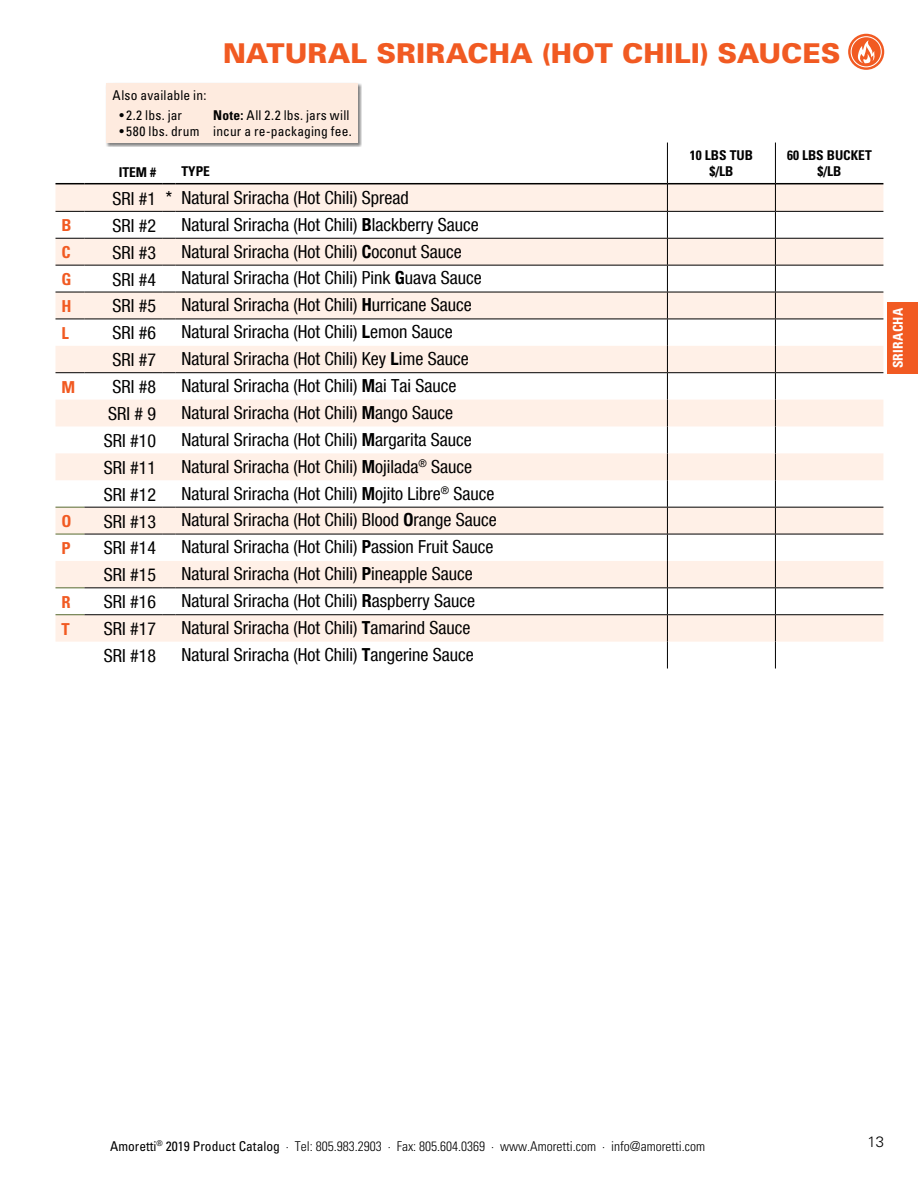
<style>
.page{position:relative;width:918px;height:1188px;background:#fff}
.page>*{position:absolute;margin:0;border:0;box-sizing:border-box;transform-origin:0 0}
.t1{font:900 27.3px "Univers";letter-spacing:.005em;color:#f15a22}
.t2{font:condensed 18px "Helvetica Neue LT Com";color:#000}
.t3{font:700 condensed 16.5px "Univers";color:#f15a22}
.t4{font:300 15px "Univers";color:#000}
.t5{font:300 condensed 13.5px "Univers";color:#000}
.t6{font:condensed 13.5px/16.2px "Univers";letter-spacing:.015em;color:#000}
.t7{font:700 condensed 13.5px/16.2px "Univers";color:#000;text-align:center}
.t8{font:700 condensed 13.5px "Univers";letter-spacing:.02em;color:#fff}
.s1{font-weight:700}
.s2{font-weight:400}
</style>
<div class="page">
<svg style="left:848px;top:34px;width:36px;height:36px"></svg>
<svg style="left:851px;top:36px;width:31px;height:31px"></svg>
<div style="left:887px;top:303px;width:31px;height:71px;background:#f15a22"></div>
<svg style="left:56px;top:184px;width:827px;height:458px;fill:#fff0e7"></svg>
<svg style="left:56px;top:211px;width:28px;height:1px"></svg>
<hr style="left:84px;top:211px;width:78px;height:1px;background:#000">
<svg style="left:162px;top:211px;width:14px;height:1px"></svg>
<hr style="left:176px;top:211px;width:491px;height:1px;background:#000">
<hr style="left:667px;top:211px;width:108px;height:1px;background:#000">
<hr style="left:775px;top:211px;width:108px;height:1px;background:#000">
<svg style="left:56px;top:265px;width:28px;height:1px"></svg>
<hr style="left:84px;top:265px;width:78px;height:1px;background:#000">
<svg style="left:162px;top:265px;width:14px;height:1px"></svg>
<hr style="left:176px;top:265px;width:491px;height:1px;background:#000">
<hr style="left:667px;top:265px;width:108px;height:1px;background:#000">
<hr style="left:775px;top:265px;width:108px;height:1px;background:#000">
<svg style="left:56px;top:319px;width:28px;height:1px"></svg>
<hr style="left:84px;top:319px;width:78px;height:1px;background:#000">
<svg style="left:162px;top:319px;width:14px;height:1px"></svg>
<hr style="left:176px;top:319px;width:491px;height:1px;background:#000">
<hr style="left:667px;top:319px;width:108px;height:1px;background:#000">
<hr style="left:775px;top:319px;width:108px;height:1px;background:#000">
<svg style="left:56px;top:238px;width:28px;height:1px"></svg>
<hr style="left:84px;top:238px;width:78px;height:1px;background:#000">
<svg style="left:162px;top:238px;width:14px;height:1px"></svg>
<hr style="left:176px;top:238px;width:491px;height:1px;background:#000">
<hr style="left:667px;top:238px;width:108px;height:1px;background:#000">
<hr style="left:775px;top:238px;width:108px;height:1px;background:#000">
<svg style="left:56px;top:507px;width:28px;height:1px"></svg>
<hr style="left:84px;top:507px;width:78px;height:1px;background:#000">
<svg style="left:162px;top:507px;width:14px;height:1px"></svg>
<hr style="left:176px;top:507px;width:491px;height:1px;background:#000">
<hr style="left:667px;top:507px;width:108px;height:1px;background:#000">
<hr style="left:775px;top:507px;width:108px;height:1px;background:#000">
<svg style="left:56px;top:534px;width:28px;height:1px"></svg>
<hr style="left:84px;top:534px;width:78px;height:1px;background:#000">
<svg style="left:162px;top:534px;width:14px;height:1px"></svg>
<hr style="left:176px;top:534px;width:491px;height:1px;background:#000">
<hr style="left:667px;top:534px;width:108px;height:1px;background:#000">
<hr style="left:775px;top:534px;width:108px;height:1px;background:#000">
<svg style="left:56px;top:614px;width:28px;height:1px"></svg>
<hr style="left:84px;top:614px;width:78px;height:1px;background:#000">
<svg style="left:162px;top:614px;width:14px;height:1px"></svg>
<hr style="left:176px;top:614px;width:491px;height:1px;background:#000">
<hr style="left:667px;top:614px;width:108px;height:1px;background:#000">
<hr style="left:775px;top:614px;width:108px;height:1px;background:#000">
<svg style="left:56px;top:587px;width:28px;height:1px"></svg>
<hr style="left:84px;top:587px;width:78px;height:1px;background:#000">
<svg style="left:162px;top:587px;width:14px;height:1px"></svg>
<hr style="left:176px;top:587px;width:491px;height:1px;background:#000">
<hr style="left:667px;top:587px;width:108px;height:1px;background:#000">
<hr style="left:775px;top:587px;width:108px;height:1px;background:#000">
<svg style="left:56px;top:183px;width:28px;height:1px"></svg>
<hr style="left:84px;top:183px;width:78px;height:1px;background:#000">
<svg style="left:162px;top:183px;width:14px;height:1px"></svg>
<hr style="left:176px;top:183px;width:491px;height:1px;background:#000">
<hr style="left:668px;top:183px;width:107px;height:1px;background:#000">
<hr style="left:776px;top:183px;width:107px;height:1px;background:#000">
<hr style="left:667px;top:143px;width:1px;height:41px;background:#000">
<hr style="left:775px;top:143px;width:1px;height:41px;background:#000">
<svg style="left:667px;top:184px;width:1px;height:485px"></svg>
<svg style="left:775px;top:184px;width:1px;height:485px"></svg>
<svg style="left:56px;top:292px;width:28px;height:1px"></svg>
<hr style="left:84px;top:292px;width:78px;height:1px;background:#000">
<svg style="left:162px;top:292px;width:14px;height:1px"></svg>
<hr style="left:176px;top:292px;width:491px;height:1px;background:#000">
<hr style="left:667px;top:292px;width:108px;height:1px;background:#000">
<hr style="left:775px;top:292px;width:108px;height:1px;background:#000">
<svg style="left:56px;top:372px;width:28px;height:1px"></svg>
<hr style="left:84px;top:372px;width:78px;height:1px;background:#000">
<svg style="left:162px;top:372px;width:14px;height:1px"></svg>
<hr style="left:176px;top:372px;width:491px;height:1px;background:#000">
<hr style="left:667px;top:372px;width:108px;height:1px;background:#000">
<hr style="left:775px;top:372px;width:108px;height:1px;background:#000">
<div style="left:105px;top:83px;width:257px;height:64px;background:#000;opacity:.5"></div>
<div style="left:106px;top:83px;width:251px;height:60px;background:#feebdf"></div>
<h1 class="t1" style="left:223px;top:36px;width:619px">NATURAL SRIRACHA (HOT CHILI) SAUCES</h1>
<p class="t6" style="left:113px;top:87px;width:95px">Also available in:</p>
<p class="t6" style="left:119px;top:107px;width:64px">• 2.2 lbs. jar</p>
<p class="t6" style="left:119px;top:123px;width:82px">• 580 lbs. drum</p>
<p class="t6" style="left:213px;top:107px;width:140px"><span class="s1">Note:</span> All 2.2 lbs. jars will incur a re-packaging fee.</p>
<p class="t7" style="left:119px;top:164px;width:39px">ITEM #</p>
<p class="t7" style="left:182px;top:163px;width:30px">TYPE</p>
<p class="t2" style="left:113px;top:187px;width:298px">SRI #1 * Natural Sriracha (Hot Chili) Spread</p>
<p class="t3" style="left:62px;top:215px;width:12px">B</p>
<p class="t2" style="left:113px;top:215px;width:45px">SRI #2</p>
<p class="t2" style="left:182px;top:214px;width:299px">Natural Sriracha (Hot Chili) <span class="s1">B</span>lackberry Sauce</p>
<p class="t3" style="left:62px;top:242px;width:11px">C</p>
<p class="t2" style="left:113px;top:242px;width:45px">SRI #3</p>
<p class="t2" style="left:182px;top:241px;width:282px">Natural Sriracha (Hot Chili) <span class="s1">C</span>oconut Sauce</p>
<p class="t3" style="left:62px;top:269px;width:12px">G</p>
<p class="t2" style="left:113px;top:269px;width:45px">SRI #4</p>
<p class="t2" style="left:182px;top:267px;width:302px">Natural Sriracha (Hot Chili) Pink <span class="s1">G</span>uava Sauce</p>
<p class="t3" style="left:62px;top:296px;width:12px">H</p>
<p class="t2" style="left:113px;top:295px;width:45px">SRI #5</p>
<p class="t2" style="left:182px;top:294px;width:292px">Natural Sriracha (Hot Chili) <span class="s1">H</span>urricane Sauce</p>
<p class="t3" style="left:62px;top:323px;width:9px">L</p>
<p class="t2" style="left:113px;top:322px;width:45px">SRI #6</p>
<p class="t2" style="left:182px;top:321px;width:273px">Natural Sriracha (Hot Chili) <span class="s1">L</span>emon Sauce</p>
<p class="t2" style="left:113px;top:349px;width:45px">SRI #7</p>
<p class="t2" style="left:182px;top:348px;width:289px">Natural Sriracha (Hot Chili) Key <span class="s1">L</span>ime Sauce</p>
<p class="t3" style="left:62px;top:377px;width:15px">M</p>
<p class="t2" style="left:113px;top:376px;width:45px">SRI #8</p>
<p class="t2" style="left:182px;top:375px;width:276px">Natural Sriracha (Hot Chili) <span class="s1">M</span>ai Tai Sauce</p>
<p class="t2" style="left:108px;top:403px;width:49px">SRI # 9</p>
<p class="t2" style="left:182px;top:402px;width:273px">Natural Sriracha (Hot Chili) <span class="s1">M</span>ango Sauce</p>
<p class="t2" style="left:104px;top:430px;width:54px">SRI #10</p>
<p class="t2" style="left:182px;top:429px;width:292px">Natural Sriracha (Hot Chili) <span class="s1">M</span>argarita Sauce</p>
<p class="t2" style="left:104px;top:457px;width:54px">SRI #11</p>
<p class="t2" style="left:182px;top:456px;width:292px">Natural Sriracha (Hot Chili) <span class="s1">M</span>ojilada<sup>®</sup> Sauce</p>
<p class="t2" style="left:104px;top:484px;width:54px">SRI #12</p>
<p class="t2" style="left:182px;top:483px;width:314px">Natural Sriracha (Hot Chili) <span class="s1">M</span>ojito Libre<sup>®</sup> Sauce</p>
<p class="t3" style="left:62px;top:511px;width:12px">O</p>
<p class="t2" style="left:104px;top:511px;width:54px">SRI #13</p>
<p class="t2" style="left:182px;top:510px;width:317px">Natural Sriracha (Hot Chili) Blood <span class="s1">O</span>range Sauce</p>
<p class="t3" style="left:62px;top:538px;width:11px">P</p>
<p class="t2" style="left:104px;top:537px;width:54px">SRI #14</p>
<p class="t2" style="left:182px;top:536px;width:313px">Natural Sriracha (Hot Chili) <span class="s1">P</span>assion Fruit Sauce</p>
<p class="t2" style="left:104px;top:564px;width:54px">SRI #15</p>
<p class="t2" style="left:182px;top:563px;width:293px">Natural Sriracha (Hot Chili) <span class="s1">P</span>ineapple Sauce</p>
<p class="t3" style="left:62px;top:592px;width:11px">R</p>
<p class="t2" style="left:104px;top:591px;width:54px">SRI #16</p>
<p class="t2" style="left:182px;top:590px;width:295px">Natural Sriracha (Hot Chili) <span class="s1">R</span>aspberry Sauce</p>
<p class="t3" style="left:62px;top:619px;width:10px">T</p>
<p class="t2" style="left:104px;top:618px;width:54px">SRI #17</p>
<p class="t2" style="left:182px;top:617px;width:290px">Natural Sriracha (Hot Chili) <span class="s1">T</span>amarind Sauce</p>
<p class="t2" style="left:104px;top:645px;width:54px">SRI #18</p>
<p class="t2" style="left:182px;top:644px;width:294px">Natural Sriracha (Hot Chili) <span class="s1">T</span>angerine Sauce</p>
<p class="t7" style="left:690px;top:147px;width:64px">10 LBS TUB $/LB</p>
<p class="t7" style="left:787px;top:147px;width:86px">60 LBS BUCKET $/LB</p>
<p class="t8" style="left:890px;top:368px;width:62px;rotate:-90deg">SRIRACHA</p>
<p class="t5" style="left:110px;top:1138px;width:597px"><span class="s2">Amoretti</span><sup>®</sup> <span class="s2">2019 Product Catalog</span> · Tel: 805.983.2903 · Fax: 805.604.0369 · www.Amoretti.com · info@amoretti.com</p>
<p class="t4" style="left:868px;top:1133px;width:18px">13</p>
</div>
